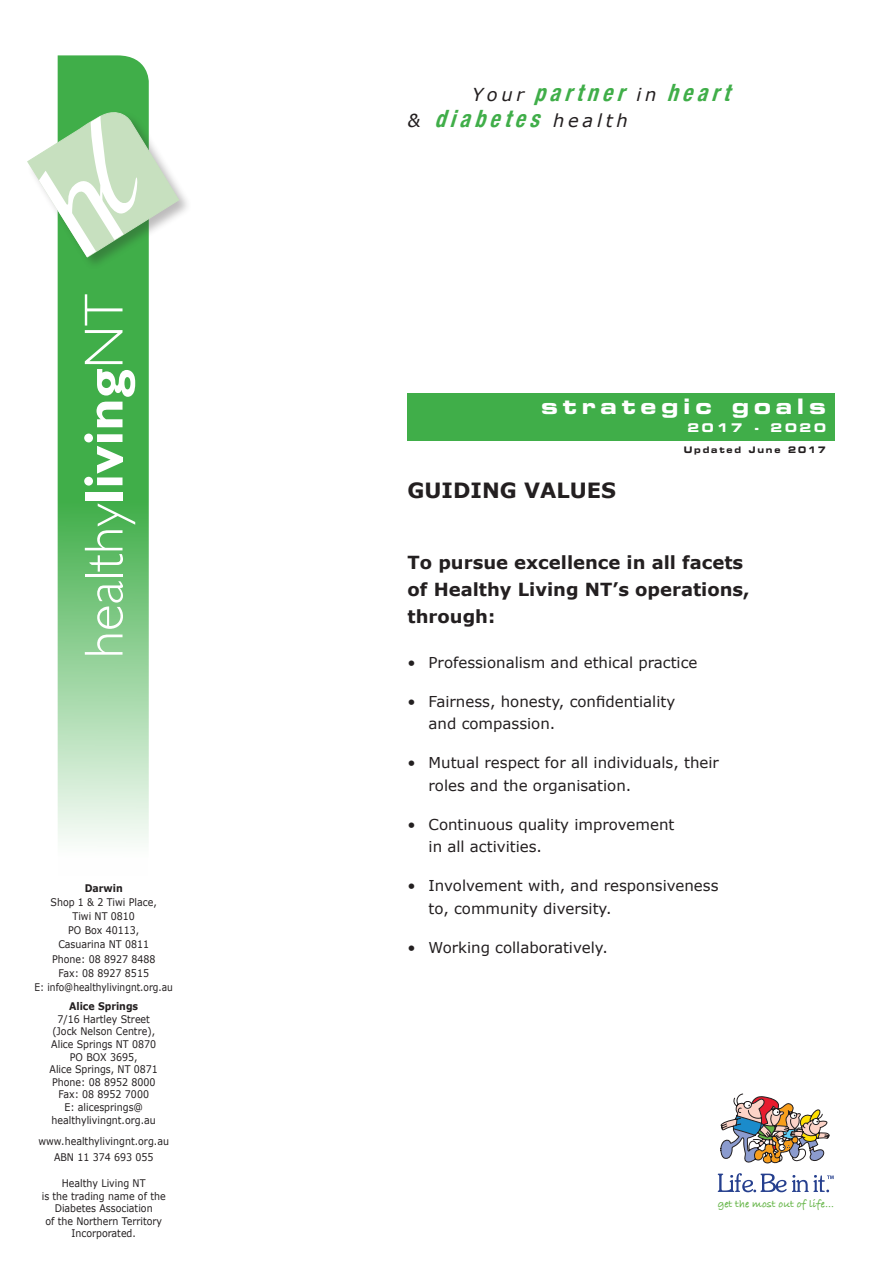
<style>
.page{position:relative;width:893px;height:1263px;background:#fff}
.page>*{position:absolute;margin:0;border:0;box-sizing:border-box;transform-origin:0 0}
.t1{font:italic 700 condensed 23.85px "Helvetica Neue";color:#40ae49;scale:.9 1}
.t2{font:21.3px "Eurostile Bold Extended Two";letter-spacing:.22em;color:#fff}
.Heading_9{font:700 21px "Verdana";color:#231f20}
.t3{font:700 18px/27px "Verdana";color:#231f20}
.t4{font:15px/22.5px "Verdana";color:#231f20}
.t5{font:12px "Eurostile Bold Extended Two";letter-spacing:.22em;color:#fff}
.t6{font:700 11.1px "Bradley Hand ITCTT";color:#63b445}
.t7{font:10.5px/12.6px "Verdana";color:#231f20;text-align:center;scale:.9 1}
.t8{font:10.5px "Verdana";color:#231f20;scale:.86 1}
.t9{font:700 10.5px "Verdana";color:#231f20;scale:.9 1}
.t10{font:9px "Eurostile Bold Extended Two";letter-spacing:.22em;color:#231f20;scale:.91 1}
.s1{font-family:"Verdana";font-weight:400;font-stretch:normal;font-size:17.85px;color:#231f20}
</style>
<div class="page">
<svg style="left:58px;top:55px;width:91px;height:786px;background:#7fc885"></svg>
<svg style="left:85px;top:581px;width:38px;height:74px;background:#98d39c"></svg>
<hr style="left:85px;top:574px;width:38px;height:3px;background:#fff">
<svg style="left:85px;top:503px;width:50px;height:69px;background:#6abf71"></svg>
<div style="left:85px;top:492px;width:38px;height:8px;background:#fff"></div>
<svg style="left:84px;top:434px;width:39px;height:52px"></svg>
<svg style="left:85px;top:294px;width:50px;height:133px"></svg>
<div style="left:26px;top:110px;width:166px;height:161px;background:#231f20;opacity:.3"></div>
<svg style="left:27px;top:104px;width:153px;height:154px"></svg>
<div style="left:408px;top:394px;width:427px;height:47px;background:#40ae49"></div>
<svg style="left:721px;top:1094px;width:108px;height:69px"></svg>
<svg style="left:718px;top:1173px;width:116px;height:19px"></svg>
<p class="t9" style="left:85px;top:881px;width:44px">Darwin</p>
<p class="t7" style="left:51px;top:896px;width:120px">Shop 1 &amp; 2 Tiwi Place,</p>
<p class="t7" style="left:73px;top:910px;width:71px">Tiwi NT 0810</p>
<p class="t7" style="left:68px;top:924px;width:80px">PO Box 40113,</p>
<p class="t7" style="left:58px;top:938px;width:102px">Casuarina NT 0811</p>
<p class="t7" style="left:52px;top:952px;width:116px">Phone: 08 8927 8488</p>
<p class="t7" style="left:58px;top:967px;width:102px">Fax: 08 8927 8515</p>
<p class="t8" style="left:34px;top:980px;width:162px">E: info@healthylivingnt.org.au</p>
<p class="t9" style="left:69px;top:999px;width:78px">Alice Springs</p>
<p class="t7" style="left:57px;top:1013px;width:104px">7/16 Hartley Street</p>
<p class="t7" style="left:52px;top:1025px;width:116px">(Jock Nelson Centre),</p>
<p class="t7" style="left:51px;top:1038px;width:118px">Alice Springs NT 0870</p>
<p class="t7" style="left:50px;top:1051px;width:122px">PO BOX 3695,<br>Alice Springs, NT 0871</p>
<p class="t7" style="left:52px;top:1076px;width:116px">Phone: 08 8952 8000</p>
<p class="t7" style="left:58px;top:1088px;width:102px">Fax: 08 8952 7000</p>
<p class="t7" style="left:52px;top:1101px;width:117px">E: alicesprings@ healthylivingnt.org.au</p>
<p class="t7" style="left:38px;top:1135px;width:147px">www.healthylivingnt.org.au</p>
<p class="t7" style="left:54px;top:1151px;width:112px">ABN 11 374 693 055</p>
<p class="t7" style="left:62px;top:1177px;width:94px">Healthy Living NT</p>
<p class="t7" style="left:42px;top:1189px;width:139px">is the trading name of the<br>Diabetes Association</p>
<p class="t7" style="left:45px;top:1215px;width:131px">of the Northern Territory<br>Incorporated.</p>
<p class="t1" style="left:472px;top:72px;width:299px"><span class="s1">Y o u r</span> partner <span class="s1">i n</span> heart</p>
<p class="t1" style="left:408px;top:98px;width:246px"><span class="s1">&amp;</span> diabetes <span class="s1">h e a l t h</span></p>
<p class="t2" style="left:541px;top:392px;width:286px">strategic goals</p>
<p class="t5" style="left:687px;top:420px;width:140px">2017 - 2020</p>
<p class="t10" style="left:684px;top:443px;width:158px">Updated June 2017</p>
<p class="Heading_9" style="left:408px;top:477px;width:210px">GUIDING VALUES</p>
<p class="t3" style="left:408px;top:549px;width:344px">To pursue excellence in all facets of Healthy Living NT’s operations, through:</p>
<p class="t4" style="left:408px;top:651px;width:291px">• Professionalism and ethical practice</p>
<p class="t4" style="left:429px;top:690px;width:248px;text-indent:-21px">• Fairness, honesty, confidentiality and compassion.</p>
<p class="t4" style="left:429px;top:752px;width:292px;text-indent:-21px">• Mutual respect for all individuals, their roles and the organisation.</p>
<p class="t4" style="left:429px;top:813px;width:247px;text-indent:-21px">• Continuous quality improvement in all activities.</p>
<p class="t4" style="left:429px;top:875px;width:291px;text-indent:-21px">• Involvement with, and responsiveness to, community diversity.</p>
<p class="t4" style="left:408px;top:936px;width:202px">• Working collaboratively.</p>
<p class="t6" style="left:718px;top:1196px;width:118px">get the most out of life…</p>
</div>
